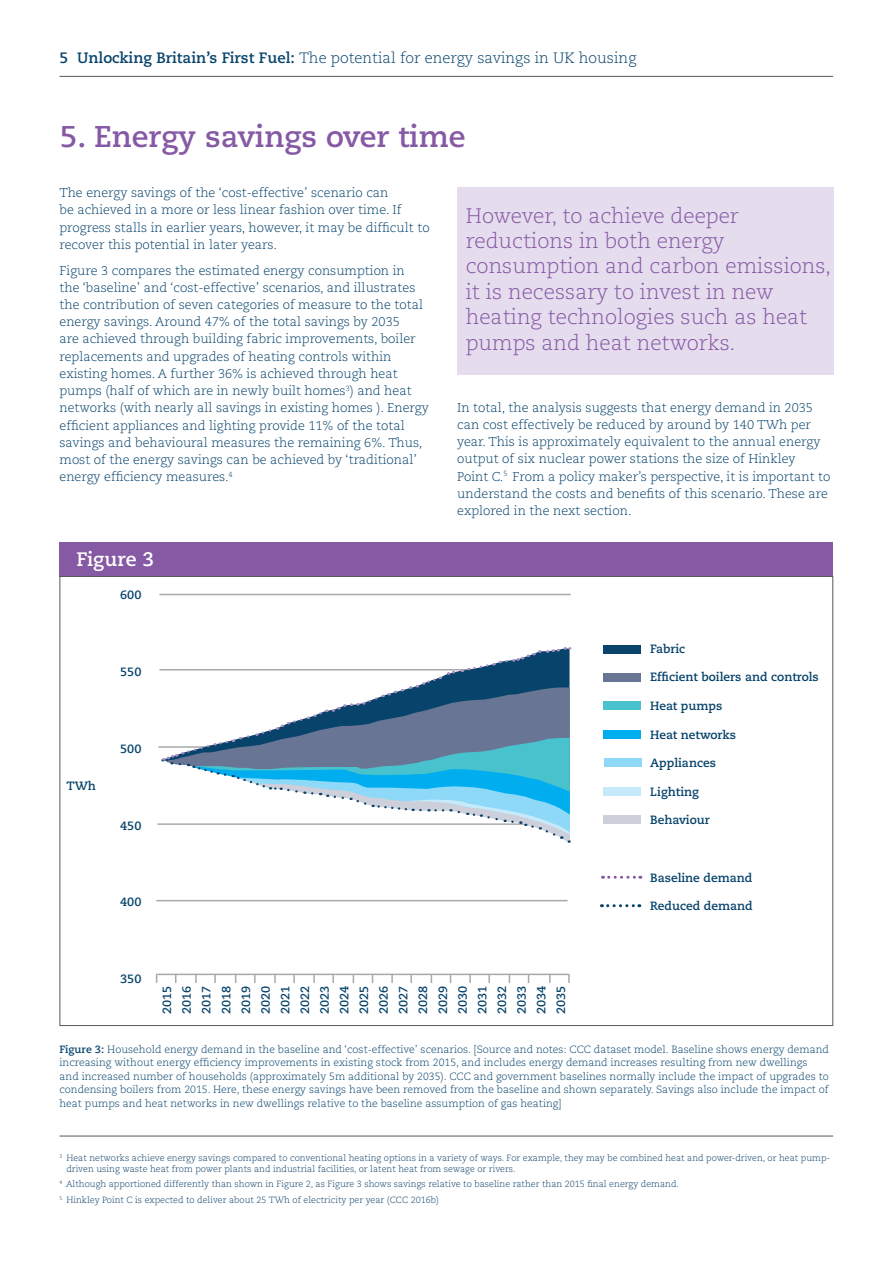
<style>
.page{position:relative;width:893px;height:1263px;background:#fff}
.page>*{position:absolute;margin:0;border:0;box-sizing:border-box;transform-origin:0 0}
.t1{font:700 30px "Caecilia LT Std";color:#8659a5}
.t2{font:300 21px/25.5px "Caecilia LT Std";color:#8659a5}
.t3{font:700 19.5px "Caecilia LT Std";color:#fff}
.t4{font:300 15px "Caecilia LT Std";color:#07436b}
.t5{font:300 12.75px/17.2px "Caecilia LT Std";color:#07436b}
.t6{font:700 12px/19.6px "Caecilia LT Std";color:#07436b;text-align:justify}
.t7{font:300 10.5px/13.5px "Caecilia LT Std";color:#07436b}
.t8{font:300 9px/11.2px "Caecilia LT Std";color:#0d406a}
.s1{font-weight:700}
</style>
<div class="page">
<hr style="left:60px;top:76px;width:773px;height:1px;background:#58595b">
<div style="left:457px;top:187px;width:377px;height:188px;background:#e5ddee"></div>
<hr style="left:60px;top:1136px;width:773px;height:1px;background:#58595b">
<div style="left:60px;top:542px;width:773px;height:34px;background:#8659a5"></div>
<hr style="left:159px;top:669px;width:410px;height:2px;background:#a7a9ac">
<hr style="left:158px;top:746px;width:412px;height:2px;background:#a7a9ac">
<hr style="left:157px;top:823px;width:412px;height:2px;background:#a7a9ac">
<hr style="left:156px;top:900px;width:411px;height:1px;background:#a7a9ac">
<hr style="left:157px;top:974px;width:412px;height:1px;background:#a7a9ac">
<svg style="left:195px;top:975px;width:2px;height:8px"></svg>
<svg style="left:214px;top:975px;width:2px;height:8px"></svg>
<svg style="left:254px;top:975px;width:2px;height:8px"></svg>
<svg style="left:274px;top:975px;width:2px;height:8px"></svg>
<svg style="left:293px;top:975px;width:2px;height:8px"></svg>
<svg style="left:313px;top:975px;width:2px;height:8px"></svg>
<svg style="left:332px;top:975px;width:2px;height:8px"></svg>
<svg style="left:391px;top:975px;width:2px;height:8px"></svg>
<svg style="left:410px;top:975px;width:2px;height:8px"></svg>
<svg style="left:469px;top:975px;width:2px;height:8px"></svg>
<svg style="left:488px;top:975px;width:2px;height:8px"></svg>
<svg style="left:568px;top:974px;width:2px;height:9px"></svg>
<div style="left:603px;top:645px;width:38px;height:8px;background:#07436b"></div>
<div style="left:603px;top:673px;width:38px;height:9px;background:#687594"></div>
<div style="left:603px;top:702px;width:38px;height:8px;background:#48c3cd"></div>
<div style="left:603px;top:730px;width:38px;height:8px;background:#00aeef"></div>
<div style="left:604px;top:759px;width:38px;height:8px;background:#8ed8f8"></div>
<div style="left:603px;top:787px;width:38px;height:8px;background:#c7eafb"></div>
<div style="left:603px;top:816px;width:38px;height:8px;background:#cdcfda"></div>
<svg style="left:609px;top:876px;width:32px;height:3px"></svg>
<svg style="left:608px;top:904px;width:32px;height:3px"></svg>
<svg style="left:160px;top:647px;width:410px;height:196px"></svg>
<hr style="left:159px;top:594px;width:412px;height:1px;background:#a7a9ac">
<p class="t4" style="left:60px;top:51px;width:578px"><span class="s1">5 Unlocking Britain’s First Fuel:</span> The potential for energy savings in UK housing</p>
<h1 class="t1" style="left:60px;top:124px;width:407px">5. Energy savings over time</h1>
<p class="t5" style="left:60px;top:185px;width:372px">The energy savings of the ‘cost-effective’ scenario can<br>be achieved in a more or less linear fashion over time. If progress stalls in earlier years, however, it may be difficult to recover this potential in later years.</p>
<p class="t5" style="left:60px;top:262px;width:371px">Figure 3 compares the estimated energy consumption in<br>the ‘baseline’ and ‘cost-effective’ scenarios, and illustrates the contribution of seven categories of measure to the total energy savings. Around 47% of the total savings by 2035<br>are achieved through building fabric improvements, boiler replacements and upgrades of heating controls within existing homes. A further 36% is achieved through heat pumps (half of which are in newly built homes<sup>3</sup>) and heat networks (with nearly all savings in existing homes ). Energy efficient appliances and lighting provide 11% of the total savings and behavioural measures the remaining 6%. Thus, most of the energy savings can be achieved by ‘traditional’ energy efficiency measures.<sup>4</sup></p>
<h3 class="t3" style="left:77px;top:551px;width:79px">Figure 3</h3>
<p class="t6" style="left:120px;top:586px;width:23px">600</p>
<p class="t6" style="left:120px;top:663px;width:23px">550</p>
<p class="t6" style="left:67px;top:777px;width:31px">TWh</p>
<p class="t6" style="left:120px;top:740px;width:23px">500</p>
<p class="t6" style="left:120px;top:816px;width:23px">450</p>
<p class="t6" style="left:120px;top:893px;width:23px">400</p>
<p class="t6" style="left:120px;top:970px;width:23px">350</p>
<h2 class="t2" style="left:466px;top:204px;width:367px">However, to achieve deeper reductions in both energy consumption and carbon emissions, it is necessary to invest in new heating technologies such as heat pumps and heat networks.</h2>
<p class="t5" style="left:457px;top:400px;width:375px">In total, the analysis suggests that energy demand in 2035 can cost effectively be reduced by around by 140 TWh per year. This is approximately equivalent to the annual energy output of six nuclear power stations the size of Hinkley<br>Point C.<sup>5</sup> From a policy maker’s perspective, it is important to understand the costs and benefits of this scenario. These are explored in the next section.</p>
<p class="t6" style="left:650px;top:640px;width:37px">Fabric</p>
<p class="t6" style="left:650px;top:668px;width:170px">Efficient boilers and controls</p>
<p class="t6" style="left:650px;top:697px;width:74px">Heat pumps</p>
<p class="t6" style="left:650px;top:726px;width:88px">Heat networks</p>
<p class="t6" style="left:650px;top:754px;width:67px">Appliances</p>
<p class="t6" style="left:650px;top:783px;width:50px">Lighting</p>
<p class="t6" style="left:650px;top:811px;width:61px">Behaviour</p>
<p class="t6" style="left:650px;top:869px;width:104px">Baseline demand</p>
<p class="t6" style="left:650px;top:897px;width:104px">Reduced demand</p>
<p class="t6" style="left:158px;top:1014px;width:30px;rotate:-90deg">2015<br>2016<br>2017<br>2018<br>2019<br>2020<br>2021<br>2022<br>2023<br>2024<br>2025<br>2026<br>2027<br>2028<br>2029<br>2030<br>2031<br>2032<br>2033<br>2034<br>2035</p>
<p class="t7" style="left:60px;top:1043px;width:771px"><span class="s1">Figure 3:</span> Household energy demand in the baseline and ‘cost-effective’ scenarios. [Source and notes: CCC dataset model. Baseline shows energy demand increasing without energy efficiency improvements in existing stock from 2015, and includes energy demand increases resulting from new dwellings and increased number of households (approximately 5m additional by 2035). CCC and government baselines normally include the impact of upgrades to condensing boilers from 2015. Here, these energy savings have been removed from the baseline and shown separately. Savings also include the impact of heat pumps and heat networks in new dwellings relative to the baseline assumption of gas heating]</p>
<p class="t8" style="left:66px;top:1153px;width:765px;text-indent:-7px"><sup>3</sup> Heat networks achieve energy savings compared to conventional heating options in a variety of ways. For example, they may be combined heat and power-driven, or heat pump&shy;driven using waste heat from power plants and industrial facilities, or latent heat from sewage or rivers.</p>
<p class="t8" style="left:60px;top:1177px;width:621px;line-height:15.5px"><sup>4</sup> Although apportioned differently than shown in Figure 2, as Figure 3 shows savings relative to baseline rather than 2015 final energy demand.<br><sup>5</sup> Hinkley Point C is expected to deliver about 25 TWh of electricity per year (CCC 2016b)</p>
</div>
